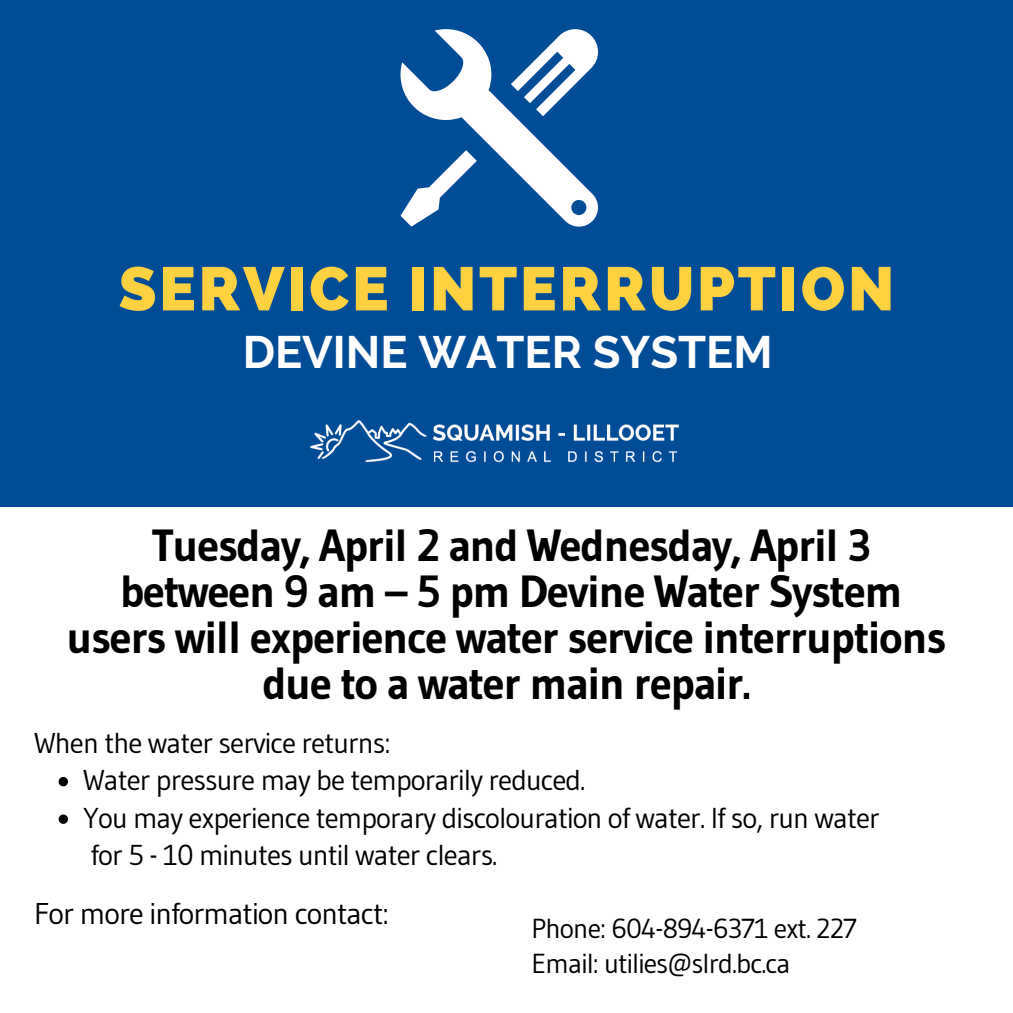
<style>
.page{position:relative;width:1013px;height:1013px;background:#fff}
.page>*{position:absolute;margin:0;border:0;box-sizing:border-box;transform-origin:0 0}
.t1{font:800 61.25px "Raleway";letter-spacing:.045em;color:#fed141}
.t2{font:700 45.25px "Raleway";color:#fff}
.t3{font:700 45px/46px "Gudea";letter-spacing:-.03em;color:#000;text-align:center}
.t4{font:30px "Gudea";letter-spacing:-.03em;color:#000}
.t5{font:28.75px "Gudea";letter-spacing:-.03em;color:#000}
.t6{font:27.5px "Gudea";letter-spacing:-.03em;color:#000}
</style>
<div class="page">
<div style="left:0;top:0;width:1012px;height:506px;background:#004c97"></div>
<img style="left:310px;top:420px;width:369px;height:43px">
<svg style="left:400px;top:29px;width:198px;height:198px"></svg>
<svg style="left:59px;top:777px;width:9px;height:9px"></svg>
<svg style="left:59px;top:814px;width:9px;height:9px"></svg>
<p class="t1" style="left:119px;top:253px;width:777px">SERVICE INTERRUPTION</p>
<p class="t2" style="left:243px;top:326px;width:531px">DEVINE WATER SYSTEM</p>
<h1 class="t3" style="left:66px;top:522px;width:881px">Tuesday, April 2 and Wednesday, April 3 between 9 am – 5 pm Devine Water System users will experience water service interruptions due to a water main repair.</h1>
<h2 class="t5" style="left:34px;top:724px;width:358px">When the water service returns:</h2>
<p class="t5" style="left:83px;top:762px;width:504px">Water pressure may be temporarily reduced.</p>
<h3 class="t5" style="left:83px;top:799px;width:798px">You may experience temporary discolouration of water. If so, run water</h3>
<p class="t5" style="left:91px;top:837px;width:408px">for 5 - 10 minutes until water clears.</p>
<p class="t4" style="left:34px;top:894px;width:356px">For more information contact:</p>
<p class="t6" style="left:531px;top:911px;width:327px">Phone: 604-894-6371 ext. 227</p>
<p class="t6" style="left:531px;top:945px;width:261px">Email: utilies@slrd.bc.ca</p>
</div>
